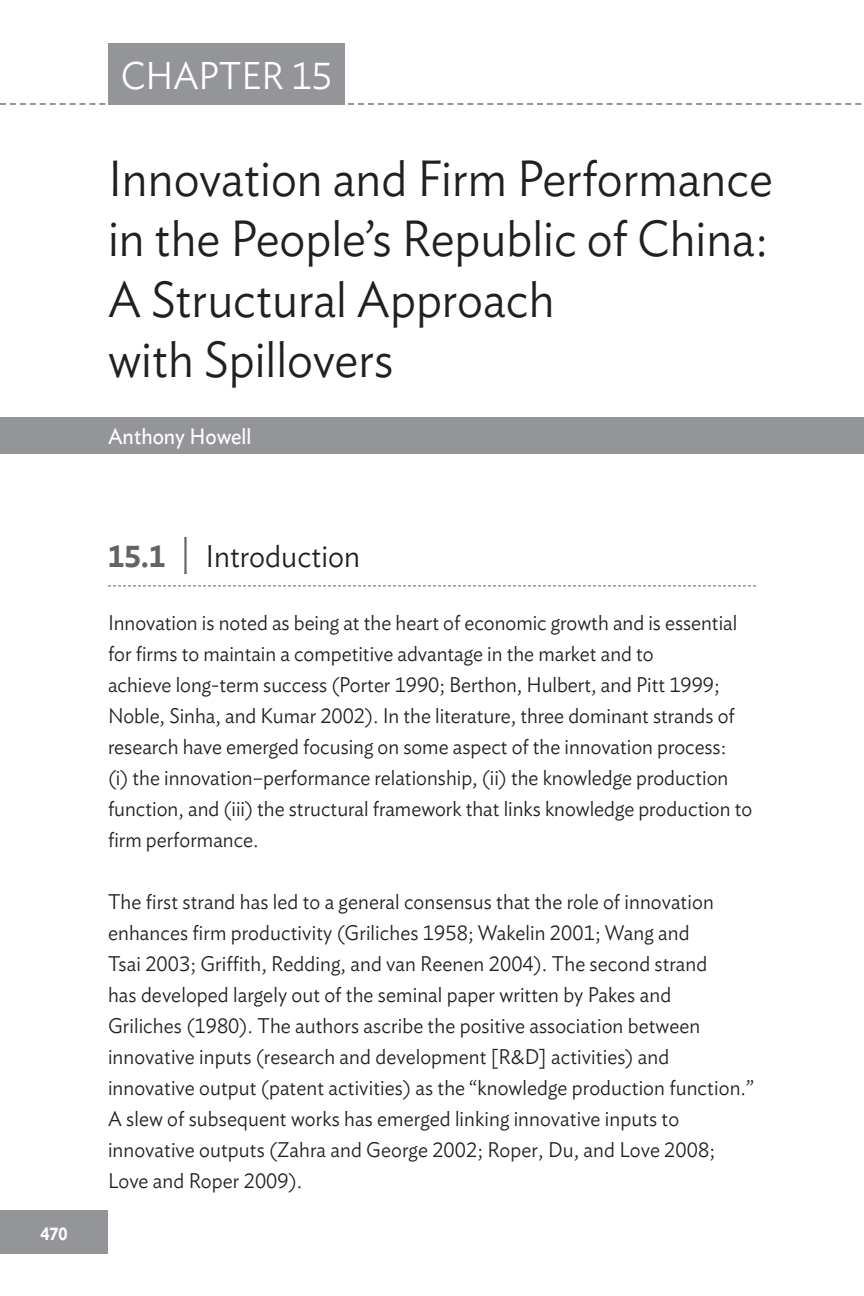
<style>
.page{position:relative;width:864px;height:1296px;background:#fff}
.page>*{position:absolute;margin:0;border:0;box-sizing:border-box;transform-origin:0 0}
.t1{font:300 50.2px/60.2px "Ideal Sans";color:#231f20;scale:.95 1}
.t2{font:300 38.2px "Ideal Sans";color:#fff;scale:.95 1}
.t3{font:300 31px "Ideal Sans";color:#231f20;scale:.95 1}
.t4{font:22px "Ideal Sans";color:#fff;scale:.95 1}
.t5{font:300 21px/31px "Ideal Sans";letter-spacing:.005em;color:#231f20;scale:.95 1}
.t6{font:600 18px "Ideal Sans";color:#fff;scale:.9 1}
.s1{font-weight:600;color:#636366}
.s2{font-size:38px;color:#636366}
</style>
<div class="page">
<div style="left:0;top:1211px;width:108px;height:43px;background:#939598"></div>
<div style="left:0;top:418px;width:864px;height:36px;background:#939598"></div>
<div style="left:108px;top:43px;width:236px;height:62px;background:#939598"></div>
<svg style="left:0;top:103px;width:862px;height:2px"></svg>
<svg style="left:108px;top:585px;width:648px;height:1px"></svg>
<p class="t6" style="left:40px;top:1219px;width:32px">470</p>
<h2 class="t2" style="left:121px;top:47px;width:224px">CHAPTER 15</h2>
<h1 class="t1" style="left:108px;top:144px;width:702px">Innovation and Firm Performance in the People’s Republic of China:<br>A Structural Approach<br>with Spillovers</h1>
<p class="t4" style="left:108px;top:420px;width:153px">Anthony Howell</p>
<h3 class="t3" style="left:108px;top:533px;width:267px"><span class="s1">15.1</span> <span class="s2">|</span> Introduction</h3>
<p class="t5" style="left:108px;top:605px;width:680px">Innovation is noted as being at the heart of economic growth and is essential for firms to maintain a competitive advantage in the market and to<br>achieve long-term success (Porter 1990; Berthon, Hulbert, and Pitt 1999; Noble, Sinha, and Kumar 2002). In the literature, three dominant strands of research have emerged focusing on some aspect of the innovation process:<br>(i) the innovation–performance relationship, (ii) the knowledge production function, and (iii) the structural framework that links knowledge production to firm performance.</p>
<p class="t5" style="left:108px;top:884px;width:681px">The first strand has led to a general consensus that the role of innovation enhances firm productivity (Griliches 1958; Wakelin 2001; Wang and<br>Tsai 2003; Griffith, Redding, and van Reenen 2004). The second strand<br>has developed largely out of the seminal paper written by Pakes and<br>Griliches (1980). The authors ascribe the positive association between innovative inputs (research and development [R&amp;D] activities) and innovative output (patent activities) as the “knowledge production function.” A slew of subsequent works has emerged linking innovative inputs to innovative outputs (Zahra and George 2002; Roper, Du, and Love 2008; Love and Roper 2009).</p>
</div>
